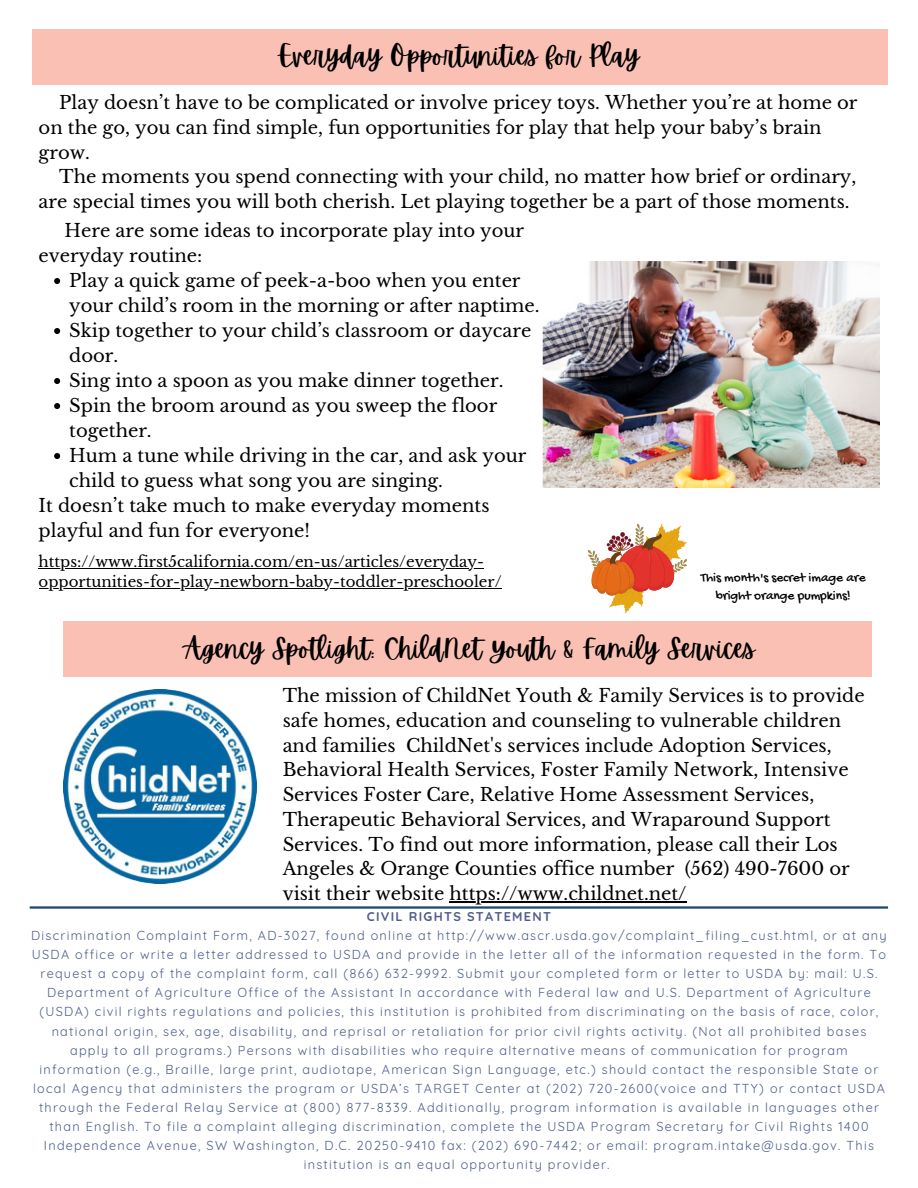
<style>
.page{position:relative;width:918px;height:1188px;background:#fff}
.page>*{position:absolute;margin:0;border:0;box-sizing:border-box;transform-origin:0 0}
.t1{font:27px "Apricots";color:#000}
.t2{font:18px/24.8px "Libre Baskerville";color:#000}
.t3{font:15px/20.5px "Libre Baskerville";color:#000}
.t4{font:13.5px/18px "Gochi Hand";color:#000;text-align:center}
.t5{font:12.75px/19px "Quicksand";letter-spacing:.1em;color:#4e5e8d;text-align:center}
.t6{font:700 12.75px "Quicksand";letter-spacing:.1em;color:#4e5e8d}
</style>
<div class="page">
<img style="left:63px;top:690px;width:194px;height:193px">
<div style="left:63px;top:622px;width:809px;height:55px;background:#fac0b4"></div>
<hr style="left:30px;top:906px;width:858px;height:3px;background:#164964">
<div style="left:32px;top:29px;width:856px;height:55px;background:#fac0b4"></div>
<img style="left:543px;top:262px;width:336px;height:226px">
<svg style="left:587px;top:523px;width:100px;height:91px"></svg>
<hr style="left:449px;top:901px;width:238px;height:1px;background:#000">
<svg style="left:54px;top:278px;width:6px;height:6px"></svg>
<svg style="left:54px;top:328px;width:6px;height:6px"></svg>
<svg style="left:54px;top:378px;width:6px;height:6px"></svg>
<svg style="left:54px;top:403px;width:6px;height:6px"></svg>
<svg style="left:54px;top:453px;width:6px;height:6px"></svg>
<hr style="left:39px;top:568px;width:445px;height:1px;background:#000">
<hr style="left:39px;top:588px;width:463px;height:1px;background:#000">
<h1 class="t1" style="left:279px;top:40px;width:362px">Everyday Opportunities for Play</h1>
<h2 class="t2" style="left:39px;top:90px;width:820px;text-indent:21px">Play doesn’t have to be complicated or involve pricey toys. Whether you’re at home or on the go, you can find simple, fun opportunities for play that help your baby’s brain grow.</h2>
<h2 class="t2" style="left:39px;top:165px;width:819px;text-indent:21px">The moments you spend connecting with your child, no matter how brief or ordinary, are special times you will both cherish. Let playing together be a part of those moments.</h2>
<h2 class="t2" style="left:39px;top:218px;width:487px;text-indent:26px">Here are some ideas to incorporate play into your everyday routine:</h2>
<p class="t2" style="left:69px;top:268px;width:472px">Play a quick game of peek-a-boo when you enter your child’s room in the morning or after naptime.<br>Skip together to your child’s classroom or daycare door.<br>Sing into a spoon as you make dinner together.<br>Spin the broom around as you sweep the floor together.<br>Hum a tune while driving in the car, and ask your child to guess what song you are singing.</p>
<h2 class="t2" style="left:39px;top:493px;width:452px">It doesn’t take much to make everyday moments playful and fun for everyone!</h2>
<p class="t3" style="left:39px;top:551px;width:464px">https://www.first5california.com/en-us/articles/everyday&shy;opportunities-for-play-newborn-baby-toddler-preschooler/</p>
<p class="t4" style="left:701px;top:569px;width:166px">This month's secret image are bright orange pumpkins!</p>
<h1 class="t1" style="left:184px;top:633px;width:573px">Agency Spotlight: ChildNet Youth &amp; Family Services</h1>
<p class="t2" style="left:283px;top:683px;width:584px">The mission of ChildNet Youth &amp; Family Services is to provide safe homes, education and counseling to vulnerable children and families ChildNet's services include Adoption Services, Behavioral Health Services, Foster Family Network, Intensive Services Foster Care, Relative Home Assessment Services, Therapeutic Behavioral Services, and Wraparound Support Services. To find out more information, please call their Los Angeles &amp; Orange Counties office number (562) 490-7600 or visit their website https://www.childnet.net/</p>
<p class="t6" style="left:367px;top:908px;width:186px">CIVIL RIGHTS STATEMENT</p>
<p class="t5" style="left:31px;top:926px;width:857px">Discrimination Complaint Form, AD-3027, found online at http://www.ascr.usda.gov/complaint_filing_cust.html, or at any USDA office or write a letter addressed to USDA and provide in the letter all of the information requested in the form. To request a copy of the complaint form, call (866) 632-9992. Submit your completed form or letter to USDA by: mail: U.S.<br>Department of Agriculture Office of the Assistant In accordance with Federal law and U.S. Department of Agriculture (USDA) civil rights regulations and policies, this institution is prohibited from discriminating on the basis of race, color, national origin, sex, age, disability, and reprisal or retaliation for prior civil rights activity. (Not all prohibited bases apply to all programs.) Persons with disabilities who require alternative means of communication for program information (e.g., Braille, large print, audiotape, American Sign Language, etc.) should contact the responsible State or local Agency that administers the program or USDA’s TARGET Center at (202) 720-2600(voice and TTY) or contact USDA through the Federal Relay Service at (800) 877-8339. Additionally, program information is available in languages other than English. To file a complaint alleging discrimination, complete the USDA Program Secretary for Civil Rights 1400<br>Independence Avenue, SW Washington, D.C. 20250-9410 fax: (202) 690-7442; or email: program.intake@usda.gov. This institution is an equal opportunity provider.</p>
</div>
